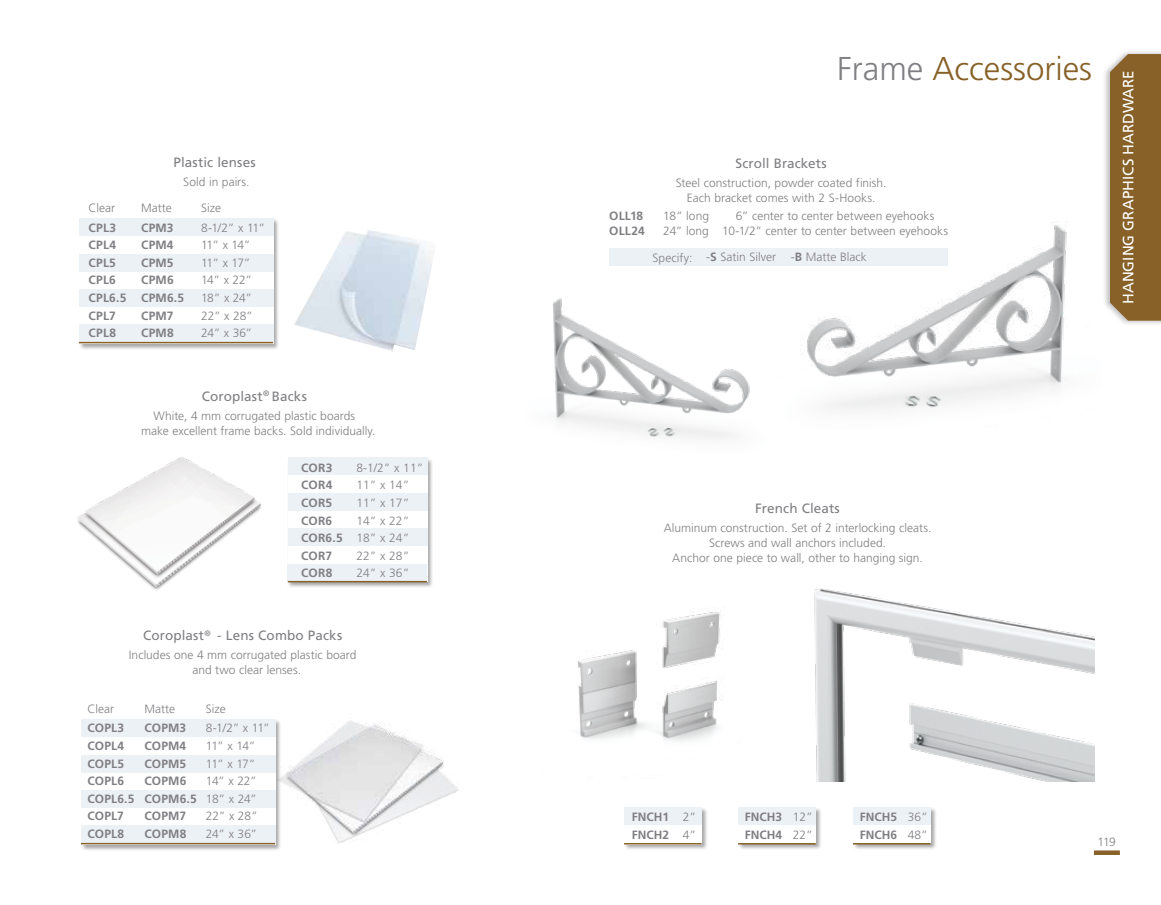
<style>
.page{position:relative;width:1161px;height:905px;background:#fff}
.page>*{position:absolute;margin:0;border:0;box-sizing:border-box;transform-origin:0 0}
.t1{font:300 33px "Frutiger";color:#876127}
.t2{font:15px "Frutiger";letter-spacing:.005em;color:#fff}
.t3{font:13.5px "Frutiger";letter-spacing:.01em;color:#807f83}
.t4{font:300 12px/15px "Frutiger";color:#807f83}
.t5{font:700 12px/17.5px "Frutiger";letter-spacing:.01em;color:#807f83}
.s1{font-weight:700}
.s2{font-weight:300}
.s3{color:#807f83}
</style>
<div class="page">
<img style="left:282px;top:721px;width:177px;height:122px">
<img style="left:77px;top:457px;width:184px;height:133px">
<img style="left:294px;top:230px;width:138px;height:121px">
<div style="left:288px;top:458px;width:145px;height:130px;background:#000;opacity:.35"></div>
<div style="left:288px;top:458px;width:139px;height:124px;background:#fff"></div>
<div style="left:288px;top:493px;width:139px;height:18px;background:#ecf1f6"></div>
<div style="left:288px;top:528px;width:139px;height:18px;background:#ecf1f6"></div>
<div style="left:288px;top:457px;width:139px;height:18px;background:#ecf1f6"></div>
<div style="left:288px;top:564px;width:139px;height:17px;background:#ecf1f6"></div>
<hr style="left:288px;top:581px;width:139px;height:1px;background:#876127">
<div style="left:81px;top:719px;width:201px;height:131px;background:#000;opacity:.35"></div>
<div style="left:81px;top:720px;width:194px;height:124px;background:#fff"></div>
<div style="left:81px;top:755px;width:194px;height:17px;background:#ecf1f6"></div>
<div style="left:81px;top:790px;width:194px;height:17px;background:#ecf1f6"></div>
<div style="left:81px;top:719px;width:194px;height:17px;background:#ecf1f6"></div>
<div style="left:81px;top:825px;width:194px;height:17px;background:#ecf1f6"></div>
<hr style="left:81px;top:842px;width:194px;height:2px;background:#876127">
<div style="left:79px;top:218px;width:201px;height:132px;background:#000;opacity:.35"></div>
<div style="left:79px;top:219px;width:194px;height:124px;background:#fff"></div>
<div style="left:79px;top:254px;width:194px;height:17px;background:#ecf1f6"></div>
<div style="left:79px;top:289px;width:194px;height:17px;background:#ecf1f6"></div>
<div style="left:79px;top:218px;width:194px;height:18px;background:#ecf1f6"></div>
<div style="left:79px;top:324px;width:194px;height:18px;background:#ecf1f6"></div>
<hr style="left:79px;top:342px;width:194px;height:1px;background:#876127">
<img style="left:814px;top:588px;width:280px;height:194px">
<div style="left:738px;top:807px;width:85px;height:43px;background:#000;opacity:.35"></div>
<div style="left:738px;top:808px;width:78px;height:36px;background:#fff"></div>
<div style="left:738px;top:807px;width:78px;height:17px;background:#ecf1f6"></div>
<hr style="left:738px;top:843px;width:78px;height:1px;background:#876127">
<div style="left:624px;top:807px;width:85px;height:43px;background:#000;opacity:.35"></div>
<div style="left:624px;top:808px;width:78px;height:36px;background:#fff"></div>
<hr style="left:624px;top:843px;width:78px;height:1px;background:#876127">
<div style="left:853px;top:807px;width:84px;height:43px;background:#000;opacity:.35"></div>
<div style="left:853px;top:808px;width:78px;height:36px;background:#fff"></div>
<div style="left:853px;top:807px;width:78px;height:17px;background:#ecf1f6"></div>
<hr style="left:853px;top:843px;width:78px;height:1px;background:#876127">
<img style="left:577px;top:611px;width:215px;height:220px">
<div style="left:609px;top:249px;width:339px;height:17px;background:#ecf1f6"></div>
<img style="left:778px;top:222px;width:289px;height:189px">
<img style="left:552px;top:298px;width:198px;height:141px">
<div style="left:1094px;top:850px;width:26px;height:5px;background:#876127"></div>
<div style="left:1103px;top:49px;width:58px;height:277px;background:#000;opacity:.25"></div>
<div style="left:1110px;top:54px;width:51px;height:266px;background:#876127"></div>
<p class="t3" style="left:174px;top:154px;width:84px">Plastic lenses</p>
<p class="t4" style="left:183px;top:174px;width:68px">Sold in pairs.</p>
<p class="t4" style="left:89px;top:200px;width:28px">Clear</p>
<p class="t4" style="left:141px;top:200px;width:32px">Matte</p>
<p class="t4" style="left:201px;top:200px;width:21px">Size</p>
<p class="t5" style="left:89px;top:218px;width:29px">CPL3</p>
<p class="t5" style="left:141px;top:218px;width:34px">CPM3</p>
<p class="t4" style="left:201px;top:220px;width:65px">8-1/2” x 11”</p>
<p class="t5" style="left:89px;top:236px;width:29px">CPL4</p>
<p class="t5" style="left:141px;top:236px;width:34px">CPM4</p>
<p class="t4" style="left:201px;top:237px;width:51px">11” x 14”</p>
<p class="t5" style="left:89px;top:254px;width:29px">CPL5</p>
<p class="t5" style="left:141px;top:254px;width:34px">CPM5</p>
<p class="t4" style="left:201px;top:255px;width:51px">11” x 17”</p>
<p class="t5" style="left:89px;top:271px;width:29px">CPL6</p>
<p class="t5" style="left:141px;top:271px;width:34px">CPM6</p>
<p class="t4" style="left:201px;top:273px;width:53px">14” x 22”</p>
<p class="t5" style="left:89px;top:289px;width:97px">CPL6.5 CPM6.5</p>
<p class="t4" style="left:201px;top:290px;width:53px">18” x 24”</p>
<p class="t5" style="left:89px;top:306px;width:29px">CPL7</p>
<p class="t5" style="left:141px;top:306px;width:34px">CPM7</p>
<p class="t4" style="left:201px;top:308px;width:53px">22” x 28”</p>
<p class="t5" style="left:89px;top:324px;width:29px">CPL8</p>
<p class="t5" style="left:141px;top:324px;width:34px">CPM8</p>
<p class="t4" style="left:201px;top:325px;width:53px">24” x 36”</p>
<p class="t3" style="left:202px;top:388px;width:107px">Coroplast<sup>®</sup> Backs</p>
<p class="t4" style="left:141px;top:408px;width:236px;text-indent:12px">White, 4 mm corrugated plastic boards make excellent frame backs. Sold individually.</p>
<p class="t5" style="left:301px;top:458px;width:33px">COR3</p>
<p class="t4" style="left:357px;top:460px;width:68px">8-1/2” x 11”</p>
<p class="t5" style="left:301px;top:476px;width:33px">COR4</p>
<p class="t4" style="left:357px;top:477px;width:54px">11” x 14”</p>
<p class="t5" style="left:301px;top:494px;width:33px">COR5</p>
<p class="t4" style="left:357px;top:495px;width:54px">11” x 17”</p>
<p class="t5" style="left:301px;top:511px;width:33px">COR6</p>
<p class="t4" style="left:301px;top:511px;width:110px;line-height:17.5px;text-align:justify;text-indent:56px">14” x 22” <span class="s1">COR6.5</span> 18” x 24” <span class="s1">COR7</span></p>
<p class="t4" style="left:357px;top:548px;width:54px">22” x 28”</p>
<p class="t5" style="left:301px;top:564px;width:33px">COR8</p>
<p class="t4" style="left:357px;top:565px;width:54px">24” x 36”</p>
<p class="t3" style="left:143px;top:627px;width:201px">Coroplast<sup>®</sup> - Lens Combo Packs</p>
<p class="t4" style="left:192px;top:647px;width:166px;text-indent:-63px">Includes one 4 mm corrugated plastic board and two clear lenses.</p>
<p class="t4" style="left:87px;top:701px;width:28px">Clear</p>
<p class="t4" style="left:144px;top:701px;width:32px">Matte</p>
<p class="t4" style="left:206px;top:701px;width:21px">Size</p>
<p class="t5" style="left:87px;top:719px;width:38px">COPL3</p>
<p class="t5" style="left:144px;top:719px;width:43px">COPM3</p>
<p class="t4" style="left:206px;top:720px;width:65px">8-1/2” x 11”</p>
<p class="t5" style="left:87px;top:737px;width:38px">COPL4</p>
<p class="t5" style="left:144px;top:737px;width:43px">COPM4</p>
<p class="t4" style="left:206px;top:738px;width:51px">11” x 14”</p>
<p class="t5" style="left:87px;top:754px;width:38px">COPL5</p>
<p class="t5" style="left:144px;top:754px;width:43px">COPM5</p>
<p class="t4" style="left:206px;top:756px;width:51px">11” x 17”</p>
<p class="t5" style="left:87px;top:772px;width:38px">COPL6</p>
<p class="t5" style="left:144px;top:772px;width:43px">COPM6</p>
<p class="t5" style="left:87px;top:772px;width:171px;text-align:justify;text-indent:118px"><span class="s2">14” x 22” </span>COPL6.5 COPM6.5 <span class="s2">18” x 24” </span>COPL7</p>
<p class="t5" style="left:144px;top:807px;width:43px">COPM7</p>
<p class="t4" style="left:206px;top:808px;width:53px">22” x 28”</p>
<p class="t5" style="left:87px;top:825px;width:38px">COPL8</p>
<p class="t5" style="left:144px;top:825px;width:43px">COPM8</p>
<p class="t4" style="left:206px;top:826px;width:53px">24” x 36”</p>
<h1 class="t1" style="left:837px;top:50px;width:256px"><span class="s3">Frame</span> Accessories</h1>
<p class="t3" style="left:736px;top:155px;width:93px">Scroll Brackets</p>
<p class="t4" style="left:676px;top:175px;width:212px;text-align:center">Steel construction, powder coated finish.<br>Each bracket comes with 2 S-Hooks.</p>
<p class="t5" style="left:609px;top:207px;width:35px">OLL18</p>
<p class="t4" style="left:663px;top:208px;width:47px">18” long</p>
<p class="t4" style="left:736px;top:208px;width:200px">6” center to center between eyehooks</p>
<p class="t5" style="left:609px;top:222px;width:37px">OLL24</p>
<p class="t4" style="left:663px;top:223px;width:286px">24” long 10-1/2” center to center between eyehooks</p>
<p class="t4" style="left:653px;top:250px;width:216px">Specify: -<span class="s1">S</span> Satin Silver -<span class="s1">B</span> Matte Black</p>
<p class="t2" style="left:1119px;top:304px;width:235px;rotate:-90deg">HANGING GRAPHICS HARDWARE</p>
<p class="t3" style="left:755px;top:500px;width:86px">French Cleats</p>
<p class="t4" style="left:664px;top:520px;width:269px;text-align:center">Aluminum construction. Set of 2 interlocking cleats.<br>Screws and wall anchors included.<br>Anchor one piece to wall, other to hanging sign.</p>
<p class="t5" style="left:632px;top:808px;width:66px">FNCH1 <span class="s2">2”<br></span>FNCH2 <span class="s2">4”</span></p>
<p class="t5" style="left:860px;top:808px;width:70px">FNCH5 <span class="s2">36”<br></span>FNCH6 <span class="s2">48”</span></p>
<p class="t5" style="left:745px;top:808px;width:70px">FNCH3 <span class="s2">12”<br></span>FNCH4 <span class="s2">22”</span></p>
<p class="t4" style="left:1098px;top:834px;width:20px">119</p>
</div>
